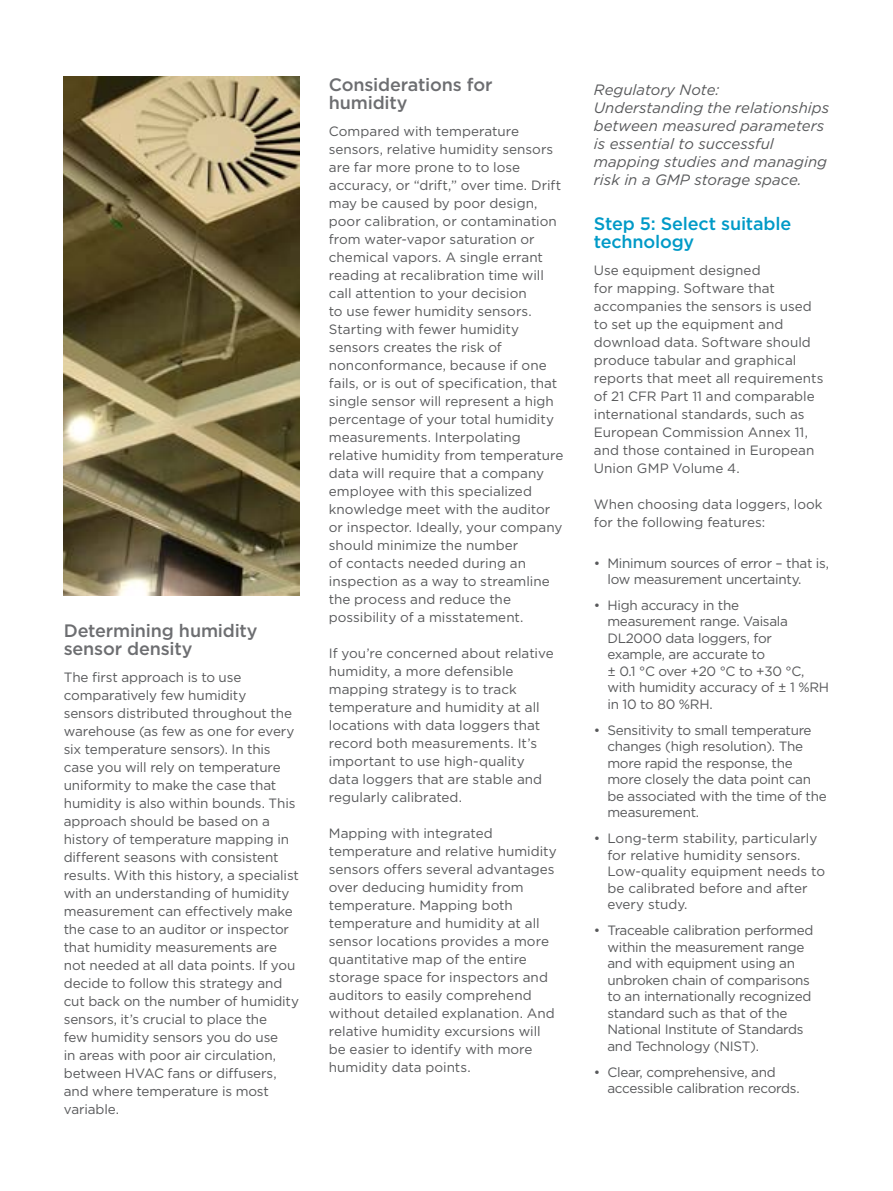
<style>
.page{position:relative;width:893px;height:1191px;background:#fff}
.page>*{position:absolute;margin:0;border:0;box-sizing:border-box;transform-origin:0 0}
.t1{font:500 18px/18px "Gotham";letter-spacing:-.01em;color:#6d6e71}
.t2{font:500 18px/18px "Gotham";letter-spacing:-.01em;color:#009ac7}
.t3{font:italic 15px/18px "Gotham";color:#58595b}
.t4{font:13.5px/18px "Gotham";letter-spacing:-.005em;color:#58595b}
</style>
<div class="page">
<img style="left:64px;top:77px;width:235px;height:518px">
<h1 class="t1" style="left:64px;top:621px;width:195px">Determining humidity sensor density</h1>
<p class="t4" style="left:64px;top:668px;width:237px">The first approach is to use comparatively few humidity sensors distributed throughout the warehouse (as few as one for every six temperature sensors). In this case you will rely on temperature uniformity to make the case that humidity is also within bounds. This approach should be based on a history of temperature mapping in different seasons with consistent results. With this history, a specialist with an understanding of humidity measurement can effectively make the case to an auditor or inspector that humidity measurements are not needed at all data points. If you decide to follow this strategy and cut back on the number of humidity sensors, it’s crucial to place the<br>few humidity sensors you do use<br>in areas with poor air circulation, between HVAC fans or diffusers, and where temperature is most variable.</p>
<h1 class="t1" style="left:329px;top:75px;width:165px">Considerations for humidity</h1>
<p class="t4" style="left:329px;top:122px;width:236px">Compared with temperature sensors, relative humidity sensors are far more prone to to lose accuracy, or “drift,” over time. Drift may be caused by poor design, poor calibration, or contamination from water-vapor saturation or chemical vapors. A single errant reading at recalibration time will call attention to your decision<br>to use fewer humidity sensors.<br>Starting with fewer humidity sensors creates the risk of nonconformance, because if one fails, or is out of specification, that single sensor will represent a high percentage of your total humidity measurements. Interpolating relative humidity from temperature data will require that a company employee with this specialized knowledge meet with the auditor or inspector. Ideally, your company should minimize the number<br>of contacts needed during an inspection as a way to streamline the process and reduce the possibility of a misstatement.</p>
<p class="t4" style="left:329px;top:644px;width:226px">If you’re concerned about relative humidity, a more defensible mapping strategy is to track temperature and humidity at all locations with data loggers that record both measurements. It’s important to use high-quality data loggers that are stable and regularly calibrated.</p>
<p class="t4" style="left:329px;top:824px;width:229px">Mapping with integrated temperature and relative humidity sensors offers several advantages over deducing humidity from temperature. Mapping both temperature and humidity at all sensor locations provides a more quantitative map of the entire storage space for inspectors and auditors to easily comprehend without detailed explanation. And relative humidity excursions will be easier to identify with more humidity data points.</p>
<p class="t3" style="left:594px;top:80px;width:237px">Regulatory Note:<br>Understanding the relationships between measured parameters is essential to successful mapping studies and managing risk in a GMP storage space.</p>
<h1 class="t2" style="left:594px;top:214px;width:199px">Step 5: Select suitable technology</h1>
<p class="t4" style="left:594px;top:260px;width:231px">Use equipment designed<br>for mapping. Software that accompanies the sensors is used to set up the equipment and download data. Software should produce tabular and graphical reports that meet all requirements of 21 CFR Part 11 and comparable international standards, such as<br>European Commission Annex 11, and those contained in European<br>Union GMP Volume 4.</p>
<p class="t4" style="left:594px;top:494px;width:230px">When choosing data loggers, look for the following features:</p>
<p class="t4" style="left:607px;top:554px;width:223px;line-height:16.5px;text-indent:-14px">• Minimum sources of error – that is, low measurement uncertainty.</p>
<p class="t4" style="left:607px;top:596px;width:223px;line-height:16.5px;text-indent:-14px">• High accuracy in the measurement range. Vaisala<br>DL2000 data loggers, for example, are accurate to<br>± 0.1 °C over +20 °C to +30 °C, with humidity accuracy of ± 1 %RH in 10 to 80 %RH.</p>
<p class="t4" style="left:607px;top:721px;width:221px;line-height:16.5px;text-indent:-14px">• Sensitivity to small temperature changes (high resolution). The more rapid the response, the more closely the data point can be associated with the time of the measurement.</p>
<p class="t4" style="left:607px;top:830px;width:219px;line-height:16.5px;text-indent:-14px">• Long-term stability, particularly for relative humidity sensors.<br>Low-quality equipment needs to be calibrated before and after every study.</p>
<p class="t4" style="left:607px;top:922px;width:208px;line-height:16.5px;text-indent:-14px">• Traceable calibration performed within the measurement range and with equipment using an unbroken chain of comparisons to an internationally recognized standard such as that of the<br>National Institute of Standards and Technology (NIST).</p>
<p class="t4" style="left:607px;top:1063px;width:194px;line-height:16.5px;text-indent:-14px">• Clear, comprehensive, and accessible calibration records.</p>
</div>
